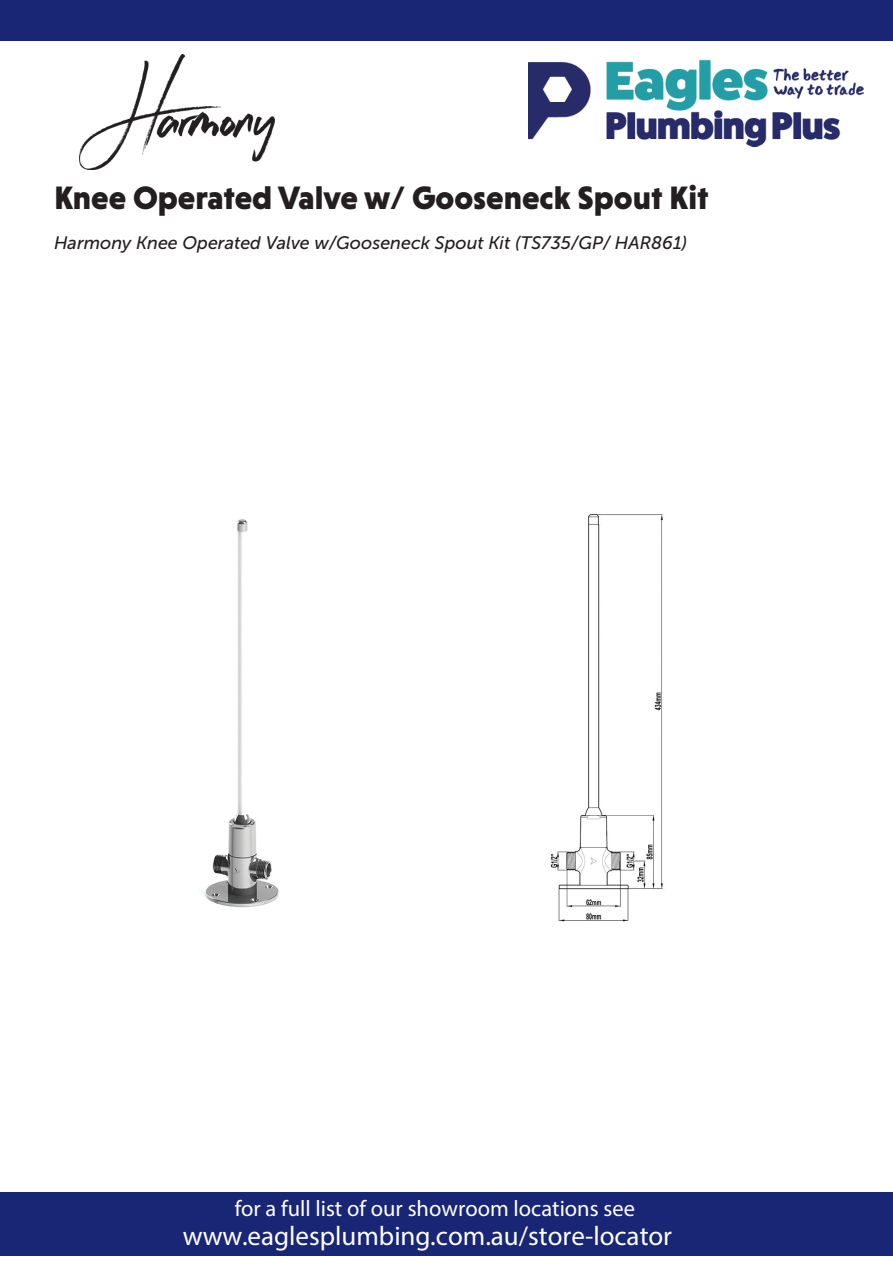
<style>
.page{position:relative;width:893px;height:1263px;background:#fff}
.page>*{position:absolute;margin:0;border:0;box-sizing:border-box;transform-origin:0 0}
.t1{font:900 33px "Niveau Grotesk";color:#231f20}
.t2{font:27px "Myriad Pro";color:#fff}
.t3{font:22.5px "Myriad Pro";color:#fff}
.t4{font:italic 18px "Museo Sans 500";color:#231f20}
</style>
<div class="page">
<div style="left:0;top:0;width:893px;height:40px;background:#192575"></div>
<img style="left:528px;top:59px;width:335px;height:87px">
<div style="left:0;top:1192px;width:893px;height:63px;background:#192575"></div>
<img style="left:79px;top:54px;width:195px;height:115px">
<img style="left:203px;top:519px;width:76px;height:389px">
<img style="left:550px;top:514px;width:113px;height:408px">
<h1 class="t1" style="left:54px;top:179px;width:656px">Knee Operated Valve w/ Gooseneck Spout Kit</h1>
<p class="t4" style="left:54px;top:233px;width:635px">Harmony Knee Operated Valve w/Gooseneck Spout Kit (TS735/GP/ HAR861)</p>
<p class="t3" style="left:235px;top:1194px;width:402px">for a full list of our showroom locations see</p>
<h2 class="t2" style="left:183px;top:1219px;width:491px">www.eaglesplumbing.com.au/store-locator</h2>
</div>
